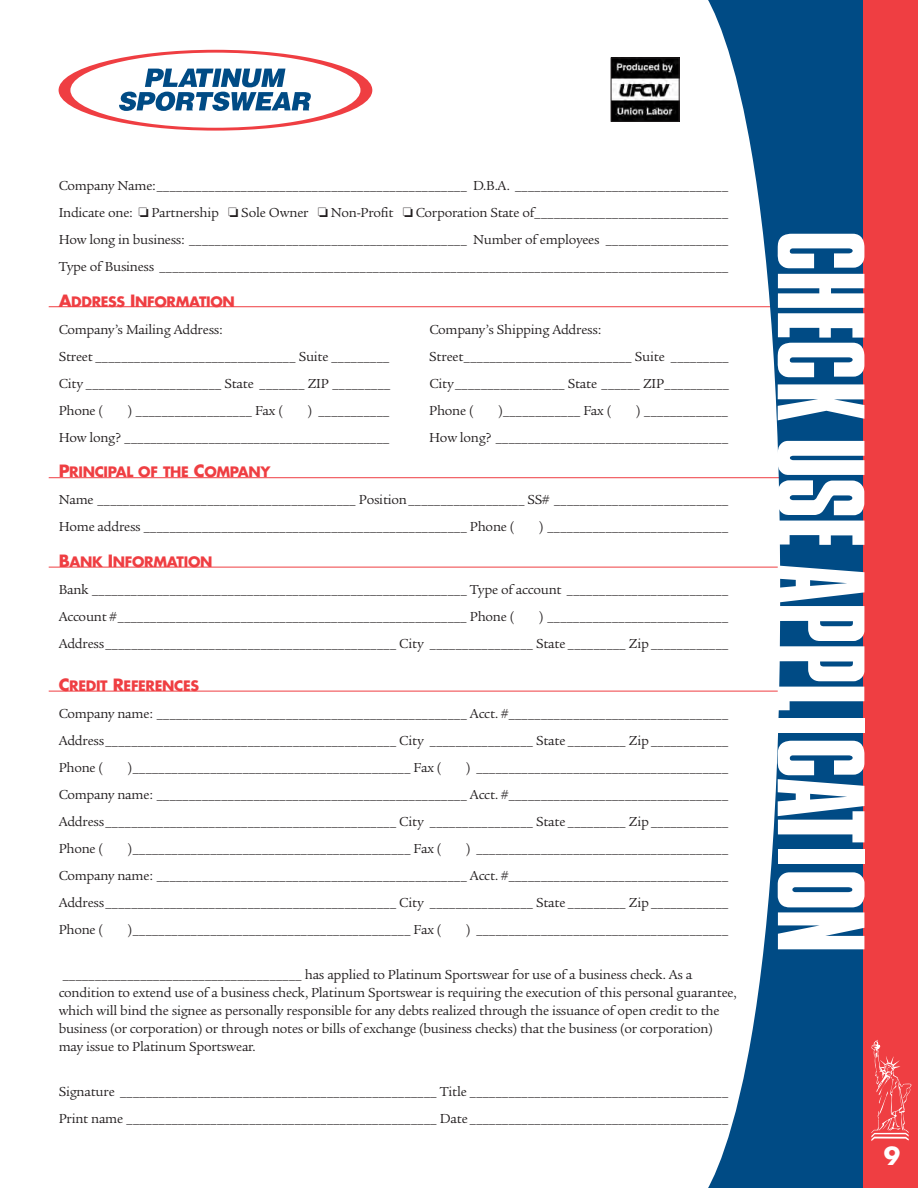
<style>
.page{position:relative;width:918px;height:1188px;background:#fff}
.page>*{position:absolute;margin:0;border:0;box-sizing:border-box;transform-origin:0 0}
.t1{font:102.45px "Compact";letter-spacing:-.05em;color:#fff}
.t2{font:700 24px "Futura";color:#fff}
.t3{font:700 14.1px "Futura";letter-spacing:-.025em;color:#ef3e42}
.t4{font:13.5px/27px "Legacy Serif";letter-spacing:-.02em;color:#231f20;text-align:justify}
.s1{font-size:16.5px}
</style>
<div class="page">
<hr style="left:49px;top:306px;width:832px;height:1px;background:#ef3e42">
<hr style="left:49px;top:477px;width:832px;height:1px;background:#ef3e42">
<hr style="left:49px;top:567px;width:832px;height:1px;background:#ef3e42">
<hr style="left:49px;top:691px;width:832px;height:1px;background:#ef3e42">
<svg style="left:699px;top:0;width:165px;height:1188px;fill:#004b85"></svg>
<div style="left:864px;top:0;width:54px;height:1188px;background:#ef3e42"></div>
<svg style="left:871px;top:1040px;width:41px;height:101px"></svg>
<svg style="left:59px;top:50px;width:313px;height:81px;background:#f04e51"></svg>
<div style="left:70px;top:53px;width:290px;height:75px;background:#fff;border-radius:50%"></div>
<svg style="left:119px;top:69px;width:192px;height:42px"></svg>
<img style="left:613px;top:60px;width:64px;height:59px">
<div style="left:611px;top:58px;width:68px;height:63px;border:1px solid #231f20"></div>
<p class="t4" style="left:59px;top:172px;width:671px">Company Name:________________________________________________ D.B.A. _________________________________ Indicate one: ❏ Partnership ❏ Sole Owner ❏ Non-Profit ❏ Corporation State of______________________________ How long in business: ___________________________________________ Number of employees ___________________ Type of Business ________________________________________________________________________________________</p>
<p class="t3" style="left:59px;top:292px;width:178px"><span class="s1">A</span>DDRESS <span class="s1">I</span>NFORMATION</p>
<p class="t4" style="left:59px;top:316px;width:165px">Company’s Mailing Address:</p>
<p class="t4" style="left:429px;top:316px;width:173px">Company’s Shipping Address:</p>
<p class="t4" style="left:59px;top:343px;width:332px">Street _______________________________ Suite _________</p>
<p class="t4" style="left:429px;top:343px;width:301px">Street__________________________ Suite _________</p>
<p class="t4" style="left:59px;top:370px;width:333px">City _____________________ State _______ ZIP _________</p>
<p class="t4" style="left:429px;top:370px;width:301px">City_________________ State ______ ZIP__________</p>
<p class="t4" style="left:59px;top:397px;width:46px">Phone (</p>
<p class="t4" style="left:128px;top:397px;width:156px">) __________________ Fax (</p>
<p class="t4" style="left:308px;top:397px;width:83px">) ___________</p>
<p class="t4" style="left:429px;top:397px;width:46px">Phone (</p>
<p class="t4" style="left:498px;top:397px;width:114px">)____________ Fax (</p>
<p class="t4" style="left:636px;top:397px;width:94px">) _____________</p>
<p class="t4" style="left:59px;top:424px;width:332px">How long? _________________________________________</p>
<p class="t4" style="left:429px;top:424px;width:301px">How long? ____________________________________</p>
<p class="t3" style="left:59px;top:462px;width:213px"><span class="s1">P</span>RINCIPAL OF THE <span class="s1">C</span>OMPANY</p>
<p class="t4" style="left:59px;top:487px;width:671px">Name ________________________________________ Position__________________ SS# ___________________________<br>Home address __________________________________________________ Phone (</p>
<p class="t4" style="left:539px;top:514px;width:191px">) ____________________________</p>
<p class="t3" style="left:59px;top:552px;width:155px"><span class="s1">B</span>ANK <span class="s1">I</span>NFORMATION</p>
<p class="t4" style="left:59px;top:576px;width:671px">Bank __________________________________________________________ Type of account _________________________<br>Account #______________________________________________________ Phone (</p>
<p class="t4" style="left:59px;top:603px;width:671px;text-align:right">) ____________________________<br>Address_____________________________________________ City ________________ State _________ Zip ____________</p>
<p class="t3" style="left:59px;top:676px;width:142px"><span class="s1">C</span>REDIT <span class="s1">R</span>EFERENCES</p>
<p class="t4" style="left:59px;top:700px;width:671px">Company name: ________________________________________________ Acct. #__________________________________ Address_____________________________________________ City ________________ State _________ Zip ____________ Phone (</p>
<p class="t4" style="left:59px;top:754px;width:671px;text-indent:408px">) _______________________________________ Company name: ________________________________________________ Acct. #__________________________________ Address_____________________________________________ City ________________ State _________ Zip ____________ Phone (</p>
<p class="t4" style="left:128px;top:754px;width:315px">)___________________________________________ Fax (</p>
<p class="t4" style="left:59px;top:835px;width:671px;text-indent:408px">) _______________________________________ Company name: ________________________________________________ Acct. #__________________________________ Address_____________________________________________ City ________________ State _________ Zip ____________ Phone (</p>
<p class="t4" style="left:128px;top:835px;width:315px">)___________________________________________ Fax (</p>
<p class="t4" style="left:128px;top:916px;width:315px">)___________________________________________ Fax (</p>
<p class="t4" style="left:466px;top:916px;width:264px">) _______________________________________</p>
<p class="t4" style="left:59px;top:966px;width:679px;line-height:18px;text-align:left">_____________________________________ has applied to Platinum Sportswear for use of a business check. As a condition to extend use of a business check, Platinum Sportswear is requiring the execution of this personal guarantee, which will bind the signee as personally responsible for any debts realized through the issuance of open credit to the business (or corporation) or through notes or bills of exchange (business checks) that the business (or corporation) may issue to Platinum Sportswear.</p>
<p class="t4" style="left:59px;top:1078px;width:671px">Signature _________________________________________________ Title ________________________________________<br>Print name ________________________________________________ Date ________________________________________</p>
<h1 class="t1" style="left:881px;top:228px;width:728px;rotate:90deg">CHECK USE APPLICATION</h1>
<h2 class="t2" style="left:884px;top:1139px;width:18px">9</h2>
</div>
